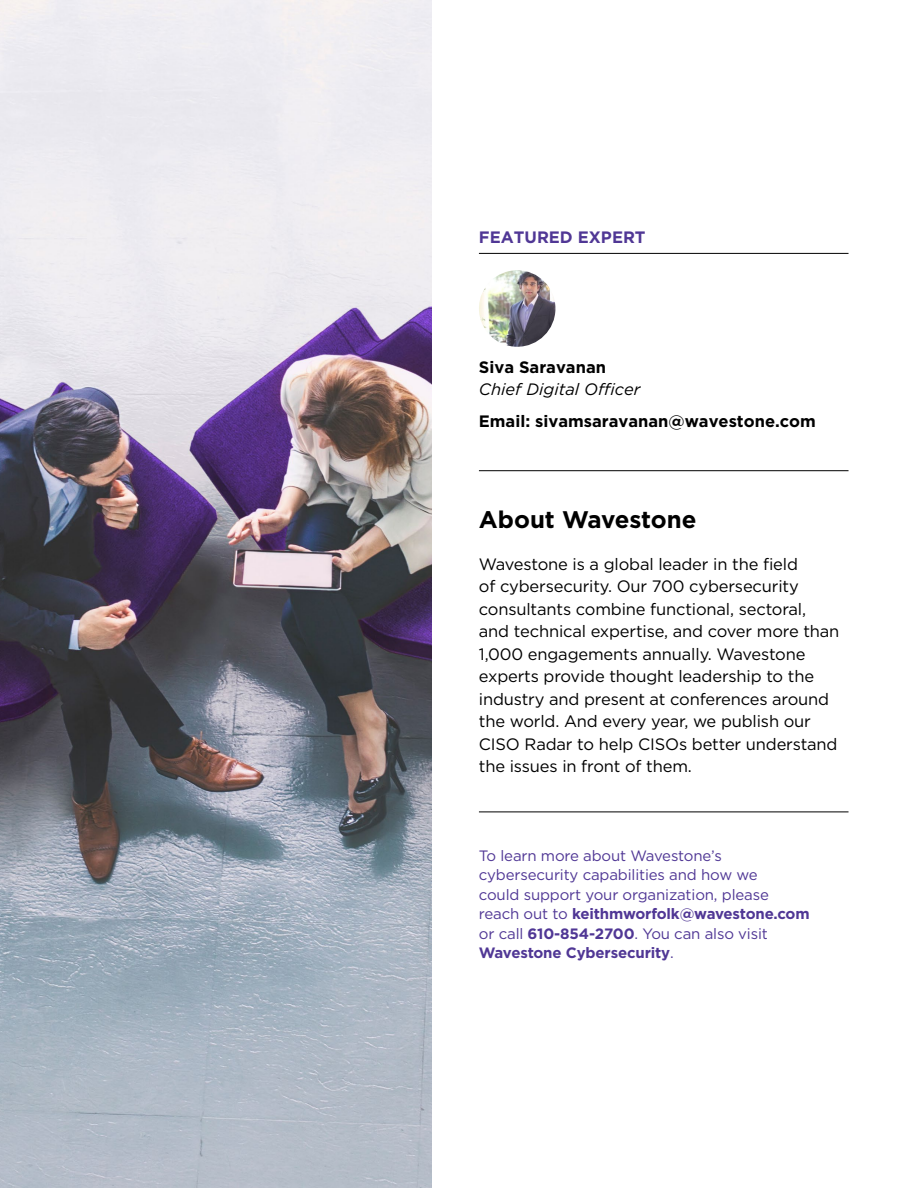
<style>
.page{position:relative;width:918px;height:1188px;background:#fff}
.page>*{position:absolute;margin:0;border:0;box-sizing:border-box;transform-origin:0 0}
.t1{font:700 24px "Gotham";color:#000}
.t2{font:16.5px/22.5px "Gotham";letter-spacing:-.01em;color:#000}
.t3{font:700 16.5px "Gotham";color:#000}
.t4{font:italic 16.5px "Gotham";color:#000}
.t5{font:700 16.5px "Gotham";color:#503795}
.t6{font:15px/19.5px "Gotham";letter-spacing:-.01em;color:#503795}
.s1{font-weight:700}
</style>
<div class="page">
<img style="left:0;top:0;width:432px;height:1188px">
<hr style="left:479px;top:812px;width:370px;height:1px;background:#000">
<hr style="left:479px;top:470px;width:370px;height:1px;background:#000">
<img style="left:479px;top:270px;width:76px;height:77px;border-radius:38px">
<hr style="left:479px;top:253px;width:370px;height:1px;background:#000">
<p class="t5" style="left:479px;top:226px;width:168px">FEATURED EXPERT</p>
<p class="t3" style="left:479px;top:356px;width:129px">Siva Saravanan</p>
<p class="t4" style="left:479px;top:379px;width:163px">Chief Digital Officer</p>
<p class="t3" style="left:479px;top:410px;width:339px">Email: sivamsaravanan@wavestone.com</p>
<h1 class="t1" style="left:479px;top:503px;width:219px">About Wavestone</h1>
<p class="t2" style="left:479px;top:552px;width:362px">Wavestone is a global leader in the field<br>of cybersecurity. Our 700 cybersecurity consultants combine functional, sectoral, and technical expertise, and cover more than 1,000 engagements annually. Wavestone experts provide thought leadership to the industry and present at conferences around the world. And every year, we publish our CISO Radar to help CISOs better understand the issues in front of them.</p>
<p class="t6" style="left:479px;top:846px;width:332px">To learn more about Wavestone’s cybersecurity capabilities and how we<br>could support your organization, please reach out to <span class="s1">keithmworfolk@wavestone.com </span>or call <span class="s1">610-854-2700</span>. You can also visit <span class="s1">Wavestone Cybersecurity</span>.</p>
</div>
